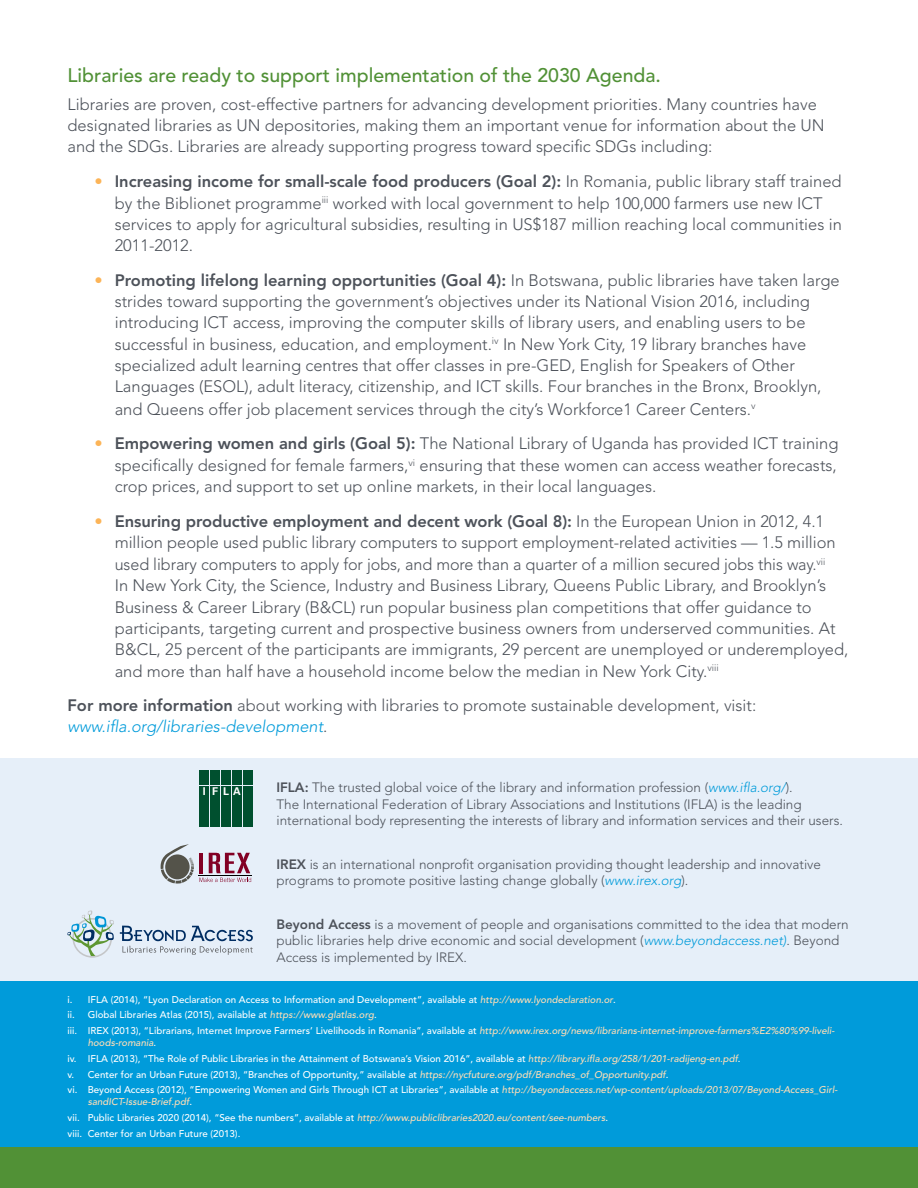
<style>
.page{position:relative;width:918px;height:1188px;background:#fff}
.page>*{position:absolute;margin:0;border:0;box-sizing:border-box;transform-origin:0 0}
.t1{font:500 19.5px "Avenir LT Std";color:#519136}
.t2{font:300 16.5px/21px "Avenir LT Std";color:#4d525a}
.t3{font:italic 300 16.5px "Avenir LT Std";color:#009bda}
.t4{font:300 13.5px/16.5px "Avenir LT Std";color:#4d525a}
.t5{font:700 10.65px "Univers";color:#fff}
.t6{font:500 9.75px/15.8px "Avenir LT Std";color:#fff}
.s1{color:#fcb457}
.s2{font-weight:800}
.s3{font-style:normal;color:#4d525a}
.s4{font-style:italic;color:#009bda}
.s5{font-style:italic;color:#ffdeb6}
</style>
<div class="page">
<div style="left:0;top:758px;width:918px;height:223px;background:#e6eff9"></div>
<div style="left:0;top:981px;width:918px;height:167px;background:#009bda"></div>
<div style="left:0;top:1148px;width:918px;height:40px;background:#519136"></div>
<div style="left:200px;top:786px;width:9px;height:12px;background:#00502f"></div>
<div style="left:210px;top:786px;width:10px;height:12px;background:#00502f"></div>
<div style="left:221px;top:786px;width:10px;height:12px;background:#00502f"></div>
<div style="left:232px;top:786px;width:10px;height:12px;background:#00502f"></div>
<div style="left:243px;top:799px;width:10px;height:28px;background:#00502f"></div>
<div style="left:243px;top:786px;width:10px;height:12px;background:#00502f"></div>
<div style="left:243px;top:771px;width:10px;height:14px;background:#00502f"></div>
<div style="left:232px;top:799px;width:10px;height:28px;background:#00502f"></div>
<div style="left:232px;top:771px;width:10px;height:14px;background:#00502f"></div>
<div style="left:221px;top:799px;width:10px;height:28px;background:#00502f"></div>
<div style="left:221px;top:771px;width:10px;height:14px;background:#00502f"></div>
<div style="left:210px;top:799px;width:10px;height:28px;background:#00502f"></div>
<div style="left:210px;top:771px;width:10px;height:14px;background:#00502f"></div>
<div style="left:200px;top:799px;width:9px;height:28px;background:#00502f"></div>
<div style="left:200px;top:771px;width:9px;height:14px;background:#00502f"></div>
<svg style="left:120px;top:926px;width:133px;height:29px"></svg>
<svg style="left:68px;top:910px;width:46px;height:48px"></svg>
<svg style="left:161px;top:844px;width:90px;height:40px"></svg>
<p class="t1" style="left:68px;top:64px;width:595px">Libraries are ready to support implementation of the 2030 Agenda.</p>
<p class="t2" style="left:68px;top:94px;width:759px">Libraries are proven, cost-effective partners for advancing development priorities. Many countries have designated libraries as UN depositories, making them an important venue for information about the UN and the SDGs. Libraries are already supporting progress toward specific SDGs including:</p>
<p class="t2" style="left:94px;top:170px;width:749px;line-height:22.5px;text-align:center"><span class="s1">•</span> <span class="s2">Increasing income for small-scale food producers (Goal 2):</span> In Romania, public library staff trained by the Biblionet programme<sup>iii</sup> worked with local government to help 100,000 farmers use new ICT</p>
<p class="t2" style="left:115px;top:214px;width:729px">services to apply for agricultural subsidies, resulting in US$187 million reaching local communities in<br>2011-2012.</p>
<p class="t2" style="left:115px;top:269px;width:726px;text-indent:-20px"><span class="s1">•</span> <span class="s2">Promoting lifelong learning opportunities (Goal 4):</span> In Botswana, public libraries have taken large strides toward supporting the government’s objectives under its National Vision 2016, including introducing ICT access, improving the computer skills of library users, and enabling users to be</p>
<p class="t2" style="left:115px;top:334px;width:708px">successful in business, education, and employment.<sup>iv</sup> In New York City, 19 library branches have specialized adult learning centres that offer classes in pre-GED, English for Speakers of Other<br>Languages (ESOL), adult literacy, citizenship, and ICT skills. Four branches in the Bronx, Brooklyn,</p>
<p class="t2" style="left:115px;top:398px;width:642px">and Queens offer job placement services through the city’s Workforce1 Career Centers.<sup>v</sup></p>
<p class="t2" style="left:94px;top:432px;width:745px;line-height:22.5px;text-align:right"><span class="s1">•</span> <span class="s2">Empowering women and girls (Goal 5):</span> The National Library of Uganda has provided ICT training specifically designed for female farmers,<sup>vi</sup> ensuring that these women can access weather forecasts,</p>
<p class="t2" style="left:115px;top:476px;width:543px">crop prices, and support to set up online markets, in their local languages.</p>
<p class="t2" style="left:115px;top:511px;width:722px;text-indent:-20px"><span class="s1">•</span> <span class="s2">Ensuring productive employment and decent work (Goal 8):</span> In the European Union in 2012, 4.1 million people used public library computers to support employment-related activities — 1.5 million</p>
<p class="t2" style="left:115px;top:554px;width:735px">used library computers to apply for jobs, and more than a quarter of a million secured jobs this way.<sup>vii<br></sup>In New York City, the Science, Industry and Business Library, Queens Public Library, and Brooklyn’s Business &amp; Career Library (B&amp;CL) run popular business plan competitions that offer guidance to participants, targeting current and prospective business owners from underserved communities. At B&amp;CL, 25 percent of the participants are immigrants, 29 percent are unemployed or underemployed,</p>
<p class="t2" style="left:68px;top:654px;width:690px;line-height:34.5px;text-align:center">and more than half have a household income below the median in New York City.<sup>viii<br></sup><span class="s2">For more information</span> about working with libraries to promote sustainable development, visit:</p>
<p class="t3" style="left:68px;top:717px;width:262px">www.ifla.org/libraries-development<span class="s3">.</span></p>
<p class="t5" style="left:203px;top:785px;width:39px">I FLA</p>
<p class="t4" style="left:276px;top:779px;width:568px"><span class="s2">IFLA:</span> The trusted global voice of the library and information profession (<span class="s4">www.ifla.org/</span>).<br>The International Federation of Library Associations and Institutions (IFLA) is the leading international body representing the interests of library and information services and their users.</p>
<p class="t4" style="left:276px;top:856px;width:546px"><span class="s2">IREX</span> is an international nonprofit organisation providing thought leadership and innovative programs to promote positive lasting change globally (<span class="s4">www.irex.org</span>).</p>
<p class="t4" style="left:276px;top:916px;width:574px"><span class="s2">Beyond Access</span> is a movement of people and organisations committed to the idea that modern public libraries help drive economic and social development (<span class="s4">www.beyondaccess.net)</span>. Beyond<br>Access is implemented by IREX.</p>
<p class="t6" style="left:68px;top:992px;width:769px">i. IFLA (2014), “Lyon Declaration on Access to Information and Development”, available at <span class="s5">http://www.lyondeclaration.or</span>.<br>ii. Global Libraries Atlas (2015), available at <span class="s5">https://www.glatlas.org</span>.<br>iii. IREX (2013), “Librarians, Internet Improve Farmers’ Livelihoods in Romania”, available at <span class="s5">http://www.irex.org/news/librarians-internet-improve-farmers%E2%80%99-liveli-</span></p>
<p class="t6" style="left:68px;top:1035px;width:772px;text-indent:20px"><span class="s5">hoods-romania</span>.<br>iv. IFLA (2013), “The Role of Public Libraries in the Attainment of Botswana’s Vision 2016”, available at <span class="s5">http://library.ifla.org/258/1/201-radijeng-en.pdf</span>.<br>v. Center for an Urban Future (2013), “Branches of Opportunity,” available at <span class="s5">https://nycfuture.org/pdf/Branches_of_Opportunity.pdf</span>.<br>vi. Beyond Access (2012), “Empowering Women and Girls Through ICT at Libraries”, available at <span class="s5">http://beyondaccess.net/wp-content/uploads/2013/07/Beyond-Access_Girl-</span></p>
<p class="t6" style="left:68px;top:1094px;width:542px;text-indent:20px"><span class="s5">sandICT-Issue-Brief.pdf</span>.<br>vii. Public Libraries 2020 (2014), “See the numbers”, available at <span class="s5">http://www.publiclibraries2020.eu/content/see-numbers</span>. viii. Center for an Urban Future (2013).</p>
</div>
